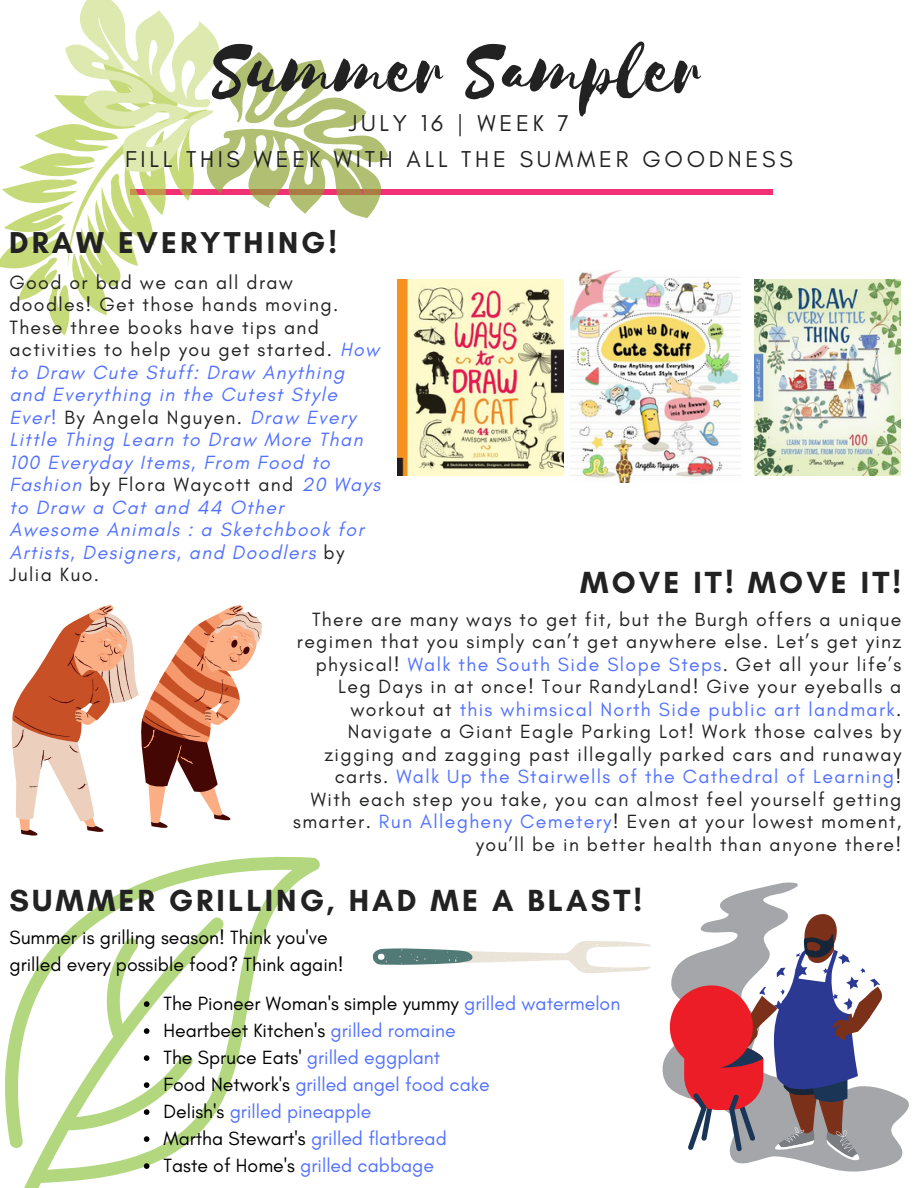
<style>
.page{position:relative;width:918px;height:1188px;background:#fff}
.page>*{position:absolute;margin:0;border:0;box-sizing:border-box;transform-origin:0 0}
.t1{font:85.65px "Selima";color:#222}
.t2{font:700 31.2px "Glacial Indifference";letter-spacing:.1em;color:#222}
.t3{font:700 30.75px "Glacial Indifference";letter-spacing:.1em;color:#222}
.t4{font:23.4px "Glacial Indifference";letter-spacing:.16em;color:#222}
.t5{font:19.5px/22.5px "Glacial Indifference";letter-spacing:.07em;color:#222;text-align:right}
.t6{font:italic 19.5px/22.5px "Glacial Indifference";letter-spacing:.07em;color:#5271ff}
.t7{font:19.5px/27px "Glacial Indifference";color:#000}
.t8{font:19.5px "Glacial Indifference";color:#5271ff}
.s1{font-style:normal;color:#222}
.s2{color:#5271ff}
.s3{color:#000}
</style>
<div class="page">
<div style="left:130px;top:189px;width:643px;height:6px;background:#f03173"></div>
<svg style="left:234px;top:52px;width:155px;height:167px"></svg>
<svg style="left:0;top:132px;width:224px;height:204px"></svg>
<svg style="left:42px;top:0;width:192px;height:186px"></svg>
<svg style="left:87px;top:856px;width:233px;height:232px"></svg>
<svg style="left:5px;top:914px;width:223px;height:274px"></svg>
<img style="left:570px;top:270px;width:170px;height:213px">
<img style="left:755px;top:280px;width:146px;height:195px">
<img style="left:397px;top:280px;width:167px;height:195px">
<svg style="left:12px;top:606px;width:249px;height:230px"></svg>
<svg style="left:663px;top:882px;width:246px;height:290px"></svg>
<div style="left:670px;top:985px;width:83px;height:84px;background:#ec1d27;border-radius:50%"></div>
<svg style="left:684px;top:914px;width:198px;height:250px"></svg>
<svg style="left:373px;top:941px;width:278px;height:32px"></svg>
<svg style="left:101px;top:937px;width:48px;height:106px"></svg>
<svg style="left:61px;top:1051px;width:135px;height:91px"></svg>
<svg style="left:144px;top:1163px;width:5px;height:6px"></svg>
<p class="t1" style="left:214px;top:24px;width:491px">Summer Sampler</p>
<p class="t4" style="left:349px;top:109px;width:222px">JULY 16 | WEEK 7</p>
<p class="t4" style="left:125px;top:145px;width:669px">FILL THIS WEEK WITH ALL THE SUMMER GOODNESS</p>
<p class="t3" style="left:9px;top:224px;width:329px">DRAW EVERYTHING!</p>
<p class="t6" style="left:9px;top:271px;width:372px"><span class="s1">Good or bad we can all draw<br>doodles! Get those hands moving.<br>These three books have tips and activities to help you get started.</span> How to Draw Cute Stuff: Draw Anything and Everything in the Cutest Style<br>Ever! <span class="s1">By Angela Nguyen.</span> Draw Every<br>Little Thing Learn to Draw More Than<br>100 Everyday Items, From Food to<br>Fashion <span class="s1">by Flora Waycott and</span> 20 Ways to Draw a Cat and 44 Other<br>Awesome Animals : a Sketchbook for<br>Artists, Designers, and Doodlers <span class="s1">by<br>Julia Kuo.</span></p>
<p class="t2" style="left:580px;top:563px;width:323px">MOVE IT! MOVE IT!</p>
<p class="t5" style="left:293px;top:608px;width:610px">There are many ways to get fit, but the Burgh offers a unique regimen that you simply can’t get anywhere else. Let’s get yinz physical! <span class="s2">Walk the South Side Slope Steps</span>. Get all your life’s Leg Days in at once! Tour RandyLand! Give your eyeballs a workout at <span class="s2">this whimsical North Side public art landmark</span>.<br>Navigate a Giant Eagle Parking Lot! Work those calves by zigging and zagging past illegally parked cars and runaway carts. <span class="s2">Walk Up the Stairwells of the Cathedral of Learning</span>!<br>With each step you take, you can almost feel yourself getting smarter. <span class="s2">Run Allegheny Cemetery</span>! Even at your lowest moment, you’ll be in better health than anyone there!</p>
<p class="t2" style="left:9px;top:881px;width:634px">SUMMER GRILLING, HAD ME A BLAST!</p>
<p class="t7" style="left:10px;top:924px;width:336px">Summer is grilling season! Think you've grilled every possible food? Think again!</p>
<p class="t7" style="left:163px;top:990px;width:458px">The Pioneer Woman's simple yummy <span class="s2">grilled watermelon</span></p>
<p class="t7" style="left:163px;top:1017px;width:294px">Heartbeet Kitchen's <span class="s2">grilled romaine</span></p>
<p class="t8" style="left:163px;top:1046px;width:278px"><span class="s3">The Spruce Eats'</span> grilled eggplant</p>
<p class="t8" style="left:163px;top:1073px;width:328px"><span class="s3">Food Network's</span> grilled angel food cake</p>
<p class="t8" style="left:163px;top:1100px;width:209px"><span class="s3">Delish's</span> grilled pineapple</p>
<p class="t8" style="left:163px;top:1127px;width:285px"><span class="s3">Martha Stewart's</span> grilled flatbread</p>
<p class="t8" style="left:163px;top:1154px;width:272px"><span class="s3">Taste of Home's</span> grilled cabbage</p>
</div>
